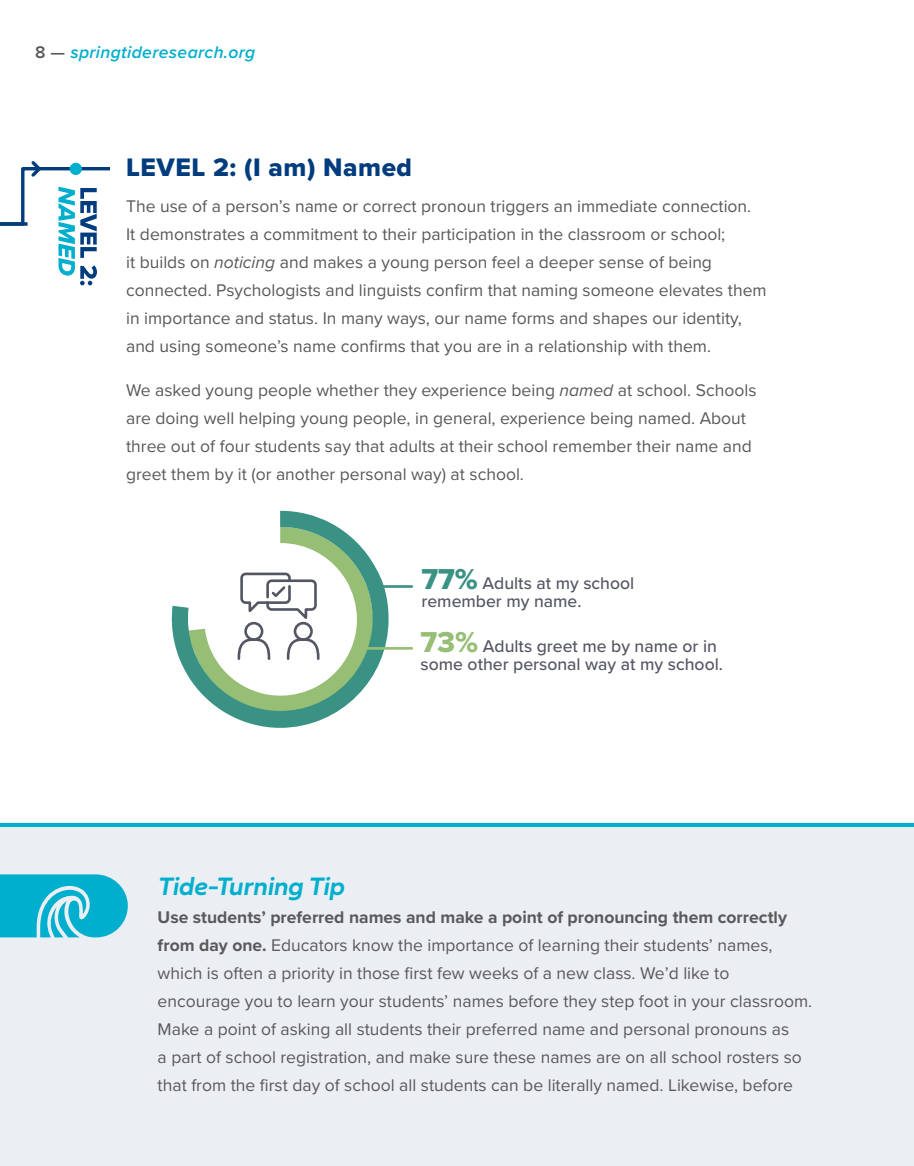
<style>
.page{position:relative;width:914px;height:1166px;background:#fff}
.page>*{position:absolute;margin:0;border:0;box-sizing:border-box;transform-origin:0 0}
.t1{font:26.25px "Proxima Nova Extrabld";letter-spacing:.02em;color:#003c7e}
.t2{font:italic 600 26.25px "Fieldwork";color:#00aecd}
.t3{font:24.5px "Proxima Nova Extrabld";letter-spacing:.08em;color:#00aecd}
.t4{font:17.5px/28px "Proxima Nova";color:#58595b}
.t5{font:500 17.5px/17.5px "Proxima Nova";color:#545763}
.t6{font:italic 600 17.5px "Proxima Nova";letter-spacing:.02em;color:#00aecd}
.s1{font-style:normal;color:#58595b}
.s2{font-style:italic}
.s3{font-family:"Proxima Nova Extrabld";font-weight:400;font-size:29.93px;color:#399284}
.s4{font-family:"Proxima Nova Extrabld";font-weight:400;font-size:29.93px;color:#96be75}
.s5{font-weight:700}
</style>
<div class="page">
<div style="left:0;top:822px;width:914px;height:344px;background:#ebeff3"></div>
<svg style="left:0;top:874px;width:128px;height:63px;background:#2ab9d3"></svg>
<svg style="left:171px;top:511px;width:217px;height:217px"></svg>
<hr style="left:359px;top:647px;width:53px;height:2px;background:#96be75">
<hr style="left:374px;top:585px;width:38px;height:3px;background:#399284">
<svg style="left:21px;top:161px;width:88px;height:125px"></svg>
<div style="left:0;top:234px;width:22px;height:77px;background:#fff"></div>
<svg style="left:0;top:222px;width:28px;height:4px"></svg>
<hr style="left:0;top:823px;width:914px;height:3px;background:#00aecd">
<p class="t6" style="left:35px;top:39px;width:222px"><span class="s1">8 —</span> springtideresearch.org</p>
<h2 class="t3" style="left:-6px;top:45px;width:159px">NGINGNESS</h2>
<h1 class="t1" style="left:126px;top:148px;width:287px">LEVEL 2: (I am) Named</h1>
<p class="t4" style="left:126px;top:192px;width:642px">The use of a person’s name or correct pronoun triggers an immediate connection.<br>It demonstrates a commitment to their participation in the classroom or school;<br>it builds on <span class="s2">noticing</span> and makes a young person feel a deeper sense of being connected. Psychologists and linguists confirm that naming someone elevates them in importance and status. In many ways, our name forms and shapes our identity, and using someone’s name confirms that you are in a relationship with them.</p>
<p class="t4" style="left:126px;top:375px;width:632px">We asked young people whether they experience being <span class="s2">named</span> at school. Schools are doing well helping young people, in general, experience being named. About three out of four students say that adults at their school remember their name and greet them by it (or another personal way) at school.</p>
<p class="t5" style="left:421px;top:574px;width:214px"><span class="s3">77%</span> Adults at my school remember my name.</p>
<p class="t5" style="left:420px;top:637px;width:304px"><span class="s4">73%</span> Adults greet me by name or in some other personal way at my school.</p>
<h1 class="t2" style="left:158px;top:865px;width:188px">Tide-Turning Tip</h1>
<p class="t4" style="left:158px;top:902px;width:656px"><span class="s5">Use students’ preferred names and make a point of pronouncing them correctly from day one.</span> Educators know the importance of learning their students’ names, which is often a priority in those first few weeks of a new class. We’d like to encourage you to learn your students’ names before they step foot in your classroom.<br>Make a point of asking all students their preferred name and personal pronouns as<br>a part of school registration, and make sure these names are on all school rosters so that from the first day of school all students can be literally named. Likewise, before</p>
</div>
